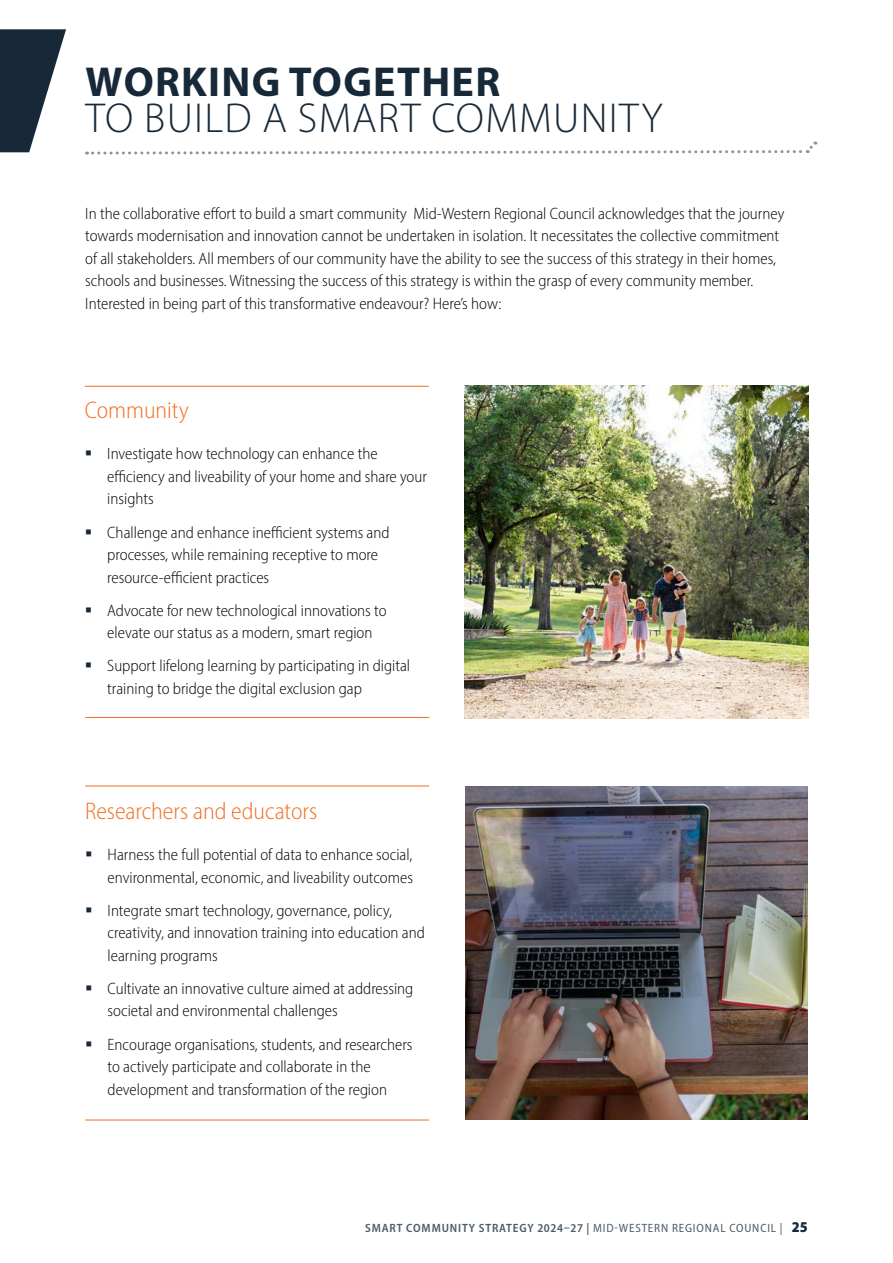
<style>
.page{position:relative;width:893px;height:1263px;background:#fff}
.page>*{position:absolute;margin:0;border:0;box-sizing:border-box;transform-origin:0 0}
.Main_Heading{font:300 42px/36px "Myriad Pro";letter-spacing:.03em;color:#172938}
.Heading_2{font:300 semi-condensed 24px "Myriad Pro";color:#f36e21}
.Body_Copy{font:300 semi-condensed 16.5px/22.5px "Myriad Pro";color:#000}
.t1{font:600 semi-condensed 12px "Myriad Pro";letter-spacing:.07em;color:#4e5a67}
.s1{font-weight:700}
.s2{font-weight:400}
.s3{font-weight:900;font-size:15px;color:#172938}
</style>
<div class="page">
<svg style="left:87px;top:141px;width:730px;height:14px"></svg>
<svg style="left:0;top:29px;width:66px;height:123px"></svg>
<hr style="left:85px;top:386px;width:344px;height:1px;background:#f36e21">
<hr style="left:85px;top:717px;width:344px;height:1px;background:#f36e21">
<img style="left:465px;top:386px;width:343px;height:333px">
<hr style="left:85px;top:786px;width:344px;height:1px;background:#f36e21">
<hr style="left:85px;top:1120px;width:344px;height:1px;background:#f36e21">
<img style="left:465px;top:786px;width:343px;height:334px">
<p class="Main_Heading" style="left:85px;top:63px;width:579px"><span class="s1">WORKING TOGETHER<br></span>TO BUILD A SMART COMMUNITY</p>
<p class="Body_Copy" style="left:85px;top:202px;width:701px">In the collaborative effort to build a smart community Mid-Western Regional Council acknowledges that the journey towards modernisation and innovation cannot be undertaken in isolation. It necessitates the collective commitment of all stakeholders. All members of our community have the ability to see the success of this strategy in their homes, schools and businesses. Witnessing the success of this strategy is within the grasp of every community member.<br>Interested in being part of this transformative endeavour? Here’s how:</p>
<p class="Heading_2" style="left:85px;top:396px;width:105px">Community</p>
<p class="Body_Copy" style="left:107px;top:443px;width:321px">Investigate how technology can enhance the efficiency and liveability of your home and share your insights</p>
<p class="Body_Copy" style="left:107px;top:521px;width:284px">Challenge and enhance inefficient systems and processes, while remaining receptive to more resource-efficient practices</p>
<p class="Body_Copy" style="left:107px;top:599px;width:281px">Advocate for new technological innovations to elevate our status as a modern, smart region</p>
<p class="Body_Copy" style="left:107px;top:654px;width:304px">Support lifelong learning by participating in digital training to bridge the digital exclusion gap</p>
<p class="Heading_2" style="left:85px;top:797px;width:234px">Researchers and educators</p>
<p class="Body_Copy" style="left:108px;top:843px;width:307px">Harness the full potential of data to enhance social, environmental, economic, and liveability outcomes</p>
<p class="Body_Copy" style="left:108px;top:899px;width:319px">Integrate smart technology, governance, policy, creativity, and innovation training into education and learning programs</p>
<p class="Body_Copy" style="left:108px;top:977px;width:307px">Cultivate an innovative culture aimed at addressing societal and environmental challenges</p>
<p class="Body_Copy" style="left:108px;top:1033px;width:306px">Encourage organisations, students, and researchers to actively participate and collaborate in the development and transformation of the region</p>
<p class="t1" style="left:365px;top:1220px;width:444px">SMART COMMUNITY STRATEGY 2024–27 | <span class="s2">MID-WESTERN REGIONAL COUNCIL |</span> <span class="s3">25</span></p>
</div>
